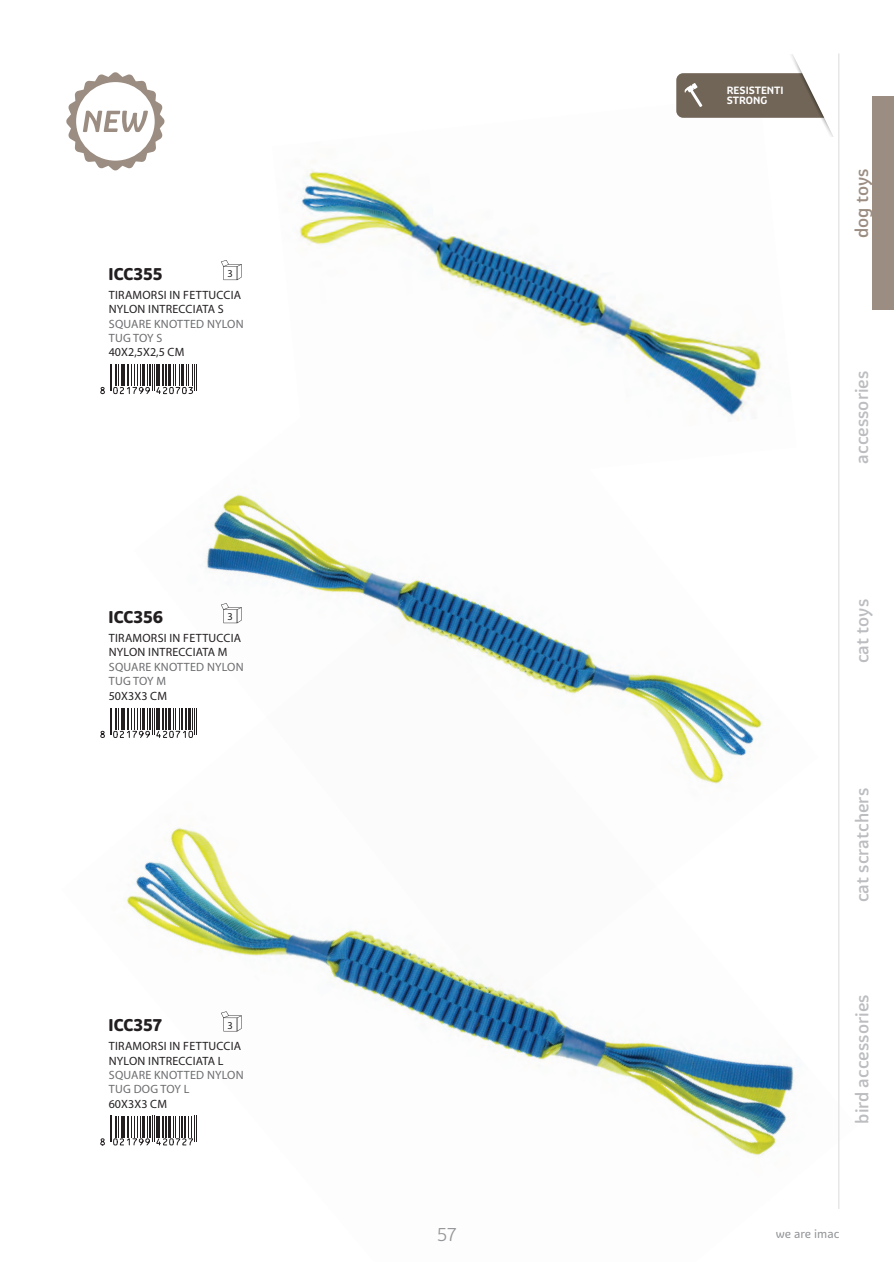
<style>
.page{position:relative;width:894px;height:1262px;background:#fff}
.page>*{position:absolute;margin:0;border:0;box-sizing:border-box;transform-origin:0 0}
.t1{font:500 18px "Graviola Soft";color:#bcbdc0}
.t2{font:500 18px "Graviola Soft";color:#9b8d82}
.t3{font:18px "Graviola Soft";color:#939598}
.t4{font:800 16.5px "Graviola Soft";color:#231f20}
.t5{font:12px/14.4px "Myriad Pro";letter-spacing:.02em;color:#231f20}
.t6{font:12px/14.4px "Myriad Pro";letter-spacing:.02em;color:#6c6d70}
.t7{font:12px "Graviola Soft";color:#939598}
.t8{font:10.5px "Myriad Pro";color:#231f20}
.t9{font:700 10.2px/10.2px "Graviola Soft";color:#fff}
</style>
<div class="page">
<img style="left:164px;top:394px;width:293px;height:201px">
<img style="left:101px;top:595px;width:739px;height:614px">
<img style="left:272px;top:161px;width:490px;height:337px">
<div style="left:872px;top:96px;width:21px;height:214px;background:#9b8d82"></div>
<hr style="left:837px;top:53px;width:2px;height:1155px;background:#e6e7e9">
<svg style="left:221px;top:260px;width:21px;height:20px"></svg>
<svg style="left:100px;top:364px;width:97px;height:30px"></svg>
<svg style="left:221px;top:603px;width:21px;height:20px"></svg>
<div style="left:99px;top:708px;width:104px;height:30px;background:#fff"></div>
<svg style="left:100px;top:708px;width:97px;height:30px"></svg>
<svg style="left:221px;top:1011px;width:21px;height:20px"></svg>
<div style="left:99px;top:1115px;width:104px;height:30px;background:#fff"></div>
<svg style="left:100px;top:1115px;width:97px;height:30px"></svg>
<svg style="left:676px;top:55px;width:157px;height:81px"></svg>
<svg style="left:66px;top:72px;width:99px;height:99px"></svg>
<h2 class="t4" style="left:108px;top:263px;width:55px">ICC355</h2>
<p class="t8" style="left:227px;top:267px;width:7px">3</p>
<p class="t5" style="left:109px;top:287px;width:134px">TIRAMORSI IN FETTUCCIA<br>NYLON INTRECCIATA S</p>
<p class="t6" style="left:109px;top:316px;width:136px">SQUARE KNOTTED NYLON<br>TUG TOY S</p>
<p class="t5" style="left:109px;top:345px;width:77px">40X2,5X2,5 CM</p>
<h2 class="t4" style="left:108px;top:606px;width:56px">ICC356</h2>
<p class="t8" style="left:227px;top:610px;width:7px">3</p>
<p class="t5" style="left:109px;top:630px;width:134px">TIRAMORSI IN FETTUCCIA<br>NYLON INTRECCIATA M</p>
<p class="t6" style="left:109px;top:659px;width:136px">SQUARE KNOTTED NYLON<br>TUG TOY M</p>
<p class="t5" style="left:109px;top:688px;width:60px">50X3X3 CM</p>
<h2 class="t4" style="left:108px;top:1014px;width:55px">ICC357</h2>
<p class="t8" style="left:227px;top:1018px;width:7px">3</p>
<p class="t5" style="left:109px;top:1038px;width:134px">TIRAMORSI IN FETTUCCIA<br>NYLON INTRECCIATA L</p>
<p class="t6" style="left:109px;top:1067px;width:136px">SQUARE KNOTTED NYLON<br>TUG DOG TOY L</p>
<p class="t5" style="left:109px;top:1096px;width:60px">60X3X3 CM</p>
<p class="t9" style="left:727px;top:85px;width:58px">RESISTENTI<br>STRONG</p>
<h1 class="t2" style="left:850px;top:238px;width:71px;rotate:-90deg">dog toys</h1>
<h1 class="t1" style="left:850px;top:463px;width:94px;rotate:-90deg">accessories</h1>
<h1 class="t1" style="left:851px;top:663px;width:66px;rotate:-90deg">cat toys</h1>
<h1 class="t1" style="left:851px;top:902px;width:116px;rotate:-90deg">cat scratchers</h1>
<h1 class="t1" style="left:851px;top:1123px;width:131px;rotate:-90deg">bird accessories</h1>
<h1 class="t3" style="left:437px;top:1223px;width:21px">57</h1>
<p class="t7" style="left:775px;top:1226px;width:65px">we are imac</p>
</div>
